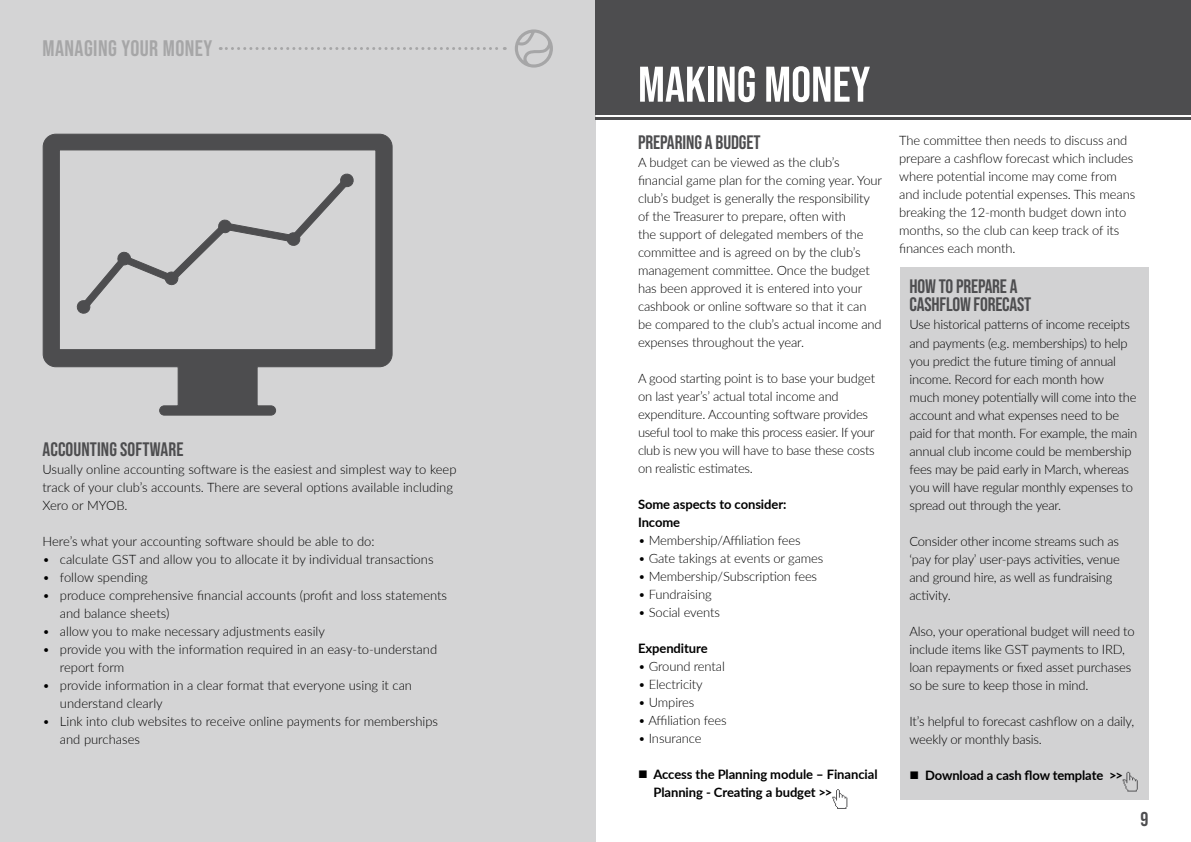
<style>
.page{position:relative;width:1191px;height:842px;background:#fff}
.page>*{position:absolute;margin:0;border:0;box-sizing:border-box;transform-origin:0 0}
.t1{font:50px "Bebas Neue";color:#fff}
.t2{font:22.5px "Bebas Neue";letter-spacing:.02em;color:#a6a6a7}
.t3{font:20px "Bebas Neue";color:#4d4d4f}
.t4{font:19.5px/18px "Bebas Neue";letter-spacing:-.005em;color:#4d4d4f}
.t5{font:300 13px/18px "Lato";letter-spacing:-.01em;color:#000}
.t6{font:700 13px/18px "Lato";letter-spacing:-.005em;color:#000}
</style>
<div class="page">
<div style="left:0;top:0;width:595px;height:842px;background:#d4d4d5"></div>
<svg style="left:42px;top:133px;width:351px;height:283px"></svg>
<svg style="left:76px;top:173px;width:278px;height:141px"></svg>
<div style="left:595px;top:0;width:596px;height:114px;background:#4d4d4f"></div>
<hr style="left:595px;top:117px;width:596px;height:2px;background:#4d4d4f">
<svg style="left:832px;top:789px;width:15px;height:20px"></svg>
<div style="left:900px;top:267px;width:248px;height:532px;background:#d2d2d3"></div>
<svg style="left:220px;top:47px;width:285px;height:3px"></svg>
<svg style="left:515px;top:29px;width:38px;height:39px"></svg>
<svg style="left:1122px;top:772px;width:15px;height:19px"></svg>
<h2 class="t2" style="left:43px;top:36px;width:171px">MANAGING YOUR MONEY</h2>
<h3 class="t4" style="left:43px;top:440px;width:142px">ACCOUNTING SOFTWARE</h3>
<p class="t5" style="left:43px;top:459px;width:415px">Usually online accounting software is the easiest and simplest way to keep track of your club’s accounts. There are several options available including<br>Xero or MYOB.</p>
<p class="t5" style="left:43px;top:531px;width:333px">Here’s what your accounting software should be able to do:</p>
<p class="t5" style="left:43px;top:549px;width:392px">• calculate GST and allow you to allocate it by individual transactions</p>
<p class="t5" style="left:43px;top:567px;width:107px">• follow spending</p>
<p class="t5" style="left:60px;top:585px;width:389px;text-indent:-17px">• produce comprehensive financial accounts (profit and loss statements and balance sheets)</p>
<p class="t5" style="left:43px;top:621px;width:284px">• allow you to make necessary adjustments easily</p>
<p class="t5" style="left:60px;top:639px;width:379px;text-indent:-17px">• provide you with the information required in an easy-to-understand report form</p>
<p class="t5" style="left:60px;top:675px;width:354px;text-indent:-17px">• provide information in a clear format that everyone using it can understand clearly</p>
<p class="t5" style="left:60px;top:711px;width:380px;text-indent:-17px">• Link into club websites to receive online payments for memberships and purchases</p>
<h1 class="t1" style="left:638px;top:56px;width:234px">MAKING MONEY</h1>
<h3 class="t4" style="left:638px;top:133px;width:124px">PREPARING A BUDGET</h3>
<p class="t5" style="left:638px;top:153px;width:246px">A budget can be viewed as the club’s financial game plan for the coming year. Your club’s budget is generally the responsibility of the Treasurer to prepare, often with<br>the support of delegated members of the committee and is agreed on by the club’s management committee. Once the budget has been approved it is entered into your cashbook or online software so that it can be compared to the club’s actual income and expenses throughout the year.</p>
<p class="t5" style="left:638px;top:369px;width:239px">A good starting point is to base your budget on last year’s’ actual total income and expenditure. Accounting software provides useful tool to make this process easier. If your club is new you will have to base these costs on realistic estimates.</p>
<p class="t6" style="left:638px;top:495px;width:150px">Some aspects to consider:<br>Income</p>
<p class="t5" style="left:638px;top:531px;width:164px">• Membership/Affiliation fees</p>
<p class="t5" style="left:638px;top:549px;width:187px">• Gate takings at events or games</p>
<p class="t5" style="left:638px;top:567px;width:181px">• Membership/Subscription fees</p>
<p class="t5" style="left:638px;top:585px;width:75px">• Fundraising</p>
<p class="t5" style="left:638px;top:603px;width:83px">• Social events</p>
<p class="t6" style="left:638px;top:639px;width:71px">Expenditure</p>
<p class="t5" style="left:638px;top:657px;width:88px">• Ground rental</p>
<p class="t5" style="left:638px;top:675px;width:66px">• Electricity</p>
<p class="t5" style="left:638px;top:693px;width:58px">• Umpires</p>
<p class="t5" style="left:638px;top:711px;width:90px">• Affiliation fees</p>
<p class="t5" style="left:638px;top:729px;width:65px">• Insurance</p>
<p class="t6" style="left:653px;top:765px;width:226px;text-indent:-15px">■ Access the Planning module – Financial<br>Planning - Creating a budget &gt;&gt;</p>
<p class="t5" style="left:899px;top:130px;width:237px">The committee then needs to discuss and prepare a cashflow forecast which includes where potential income may come from and include potential expenses. This means breaking the 12-month budget down into months, so the club can keep track of its finances each month.</p>
<h3 class="t4" style="left:909px;top:278px;width:123px">HOW TO PREPARE A<br>CASHFLOW FORECAST</h3>
<p class="t5" style="left:909px;top:315px;width:229px">Use historical patterns of income receipts and payments (e.g. memberships) to help you predict the future timing of annual income. Record for each month how much money potentially will come into the account and what expenses need to be paid for that month. For example, the main annual club income could be membership fees may be paid early in March, whereas you will have regular monthly expenses to spread out through the year.</p>
<p class="t5" style="left:909px;top:531px;width:212px">Consider other income streams such as ‘pay for play’ user-pays activities, venue and ground hire, as well as fundraising activity.</p>
<p class="t5" style="left:909px;top:621px;width:227px">Also, your operational budget will need to include items like GST payments to IRD, loan repayments or fixed asset purchases so be sure to keep those in mind.</p>
<p class="t5" style="left:909px;top:711px;width:226px">It’s helpful to forecast cashflow on a daily, weekly or monthly basis.</p>
<p class="t6" style="left:909px;top:765px;width:215px">■ Download a cash flow template &gt;&gt;</p>
<h3 class="t3" style="left:1140px;top:808px;width:9px">9</h3>
</div>
